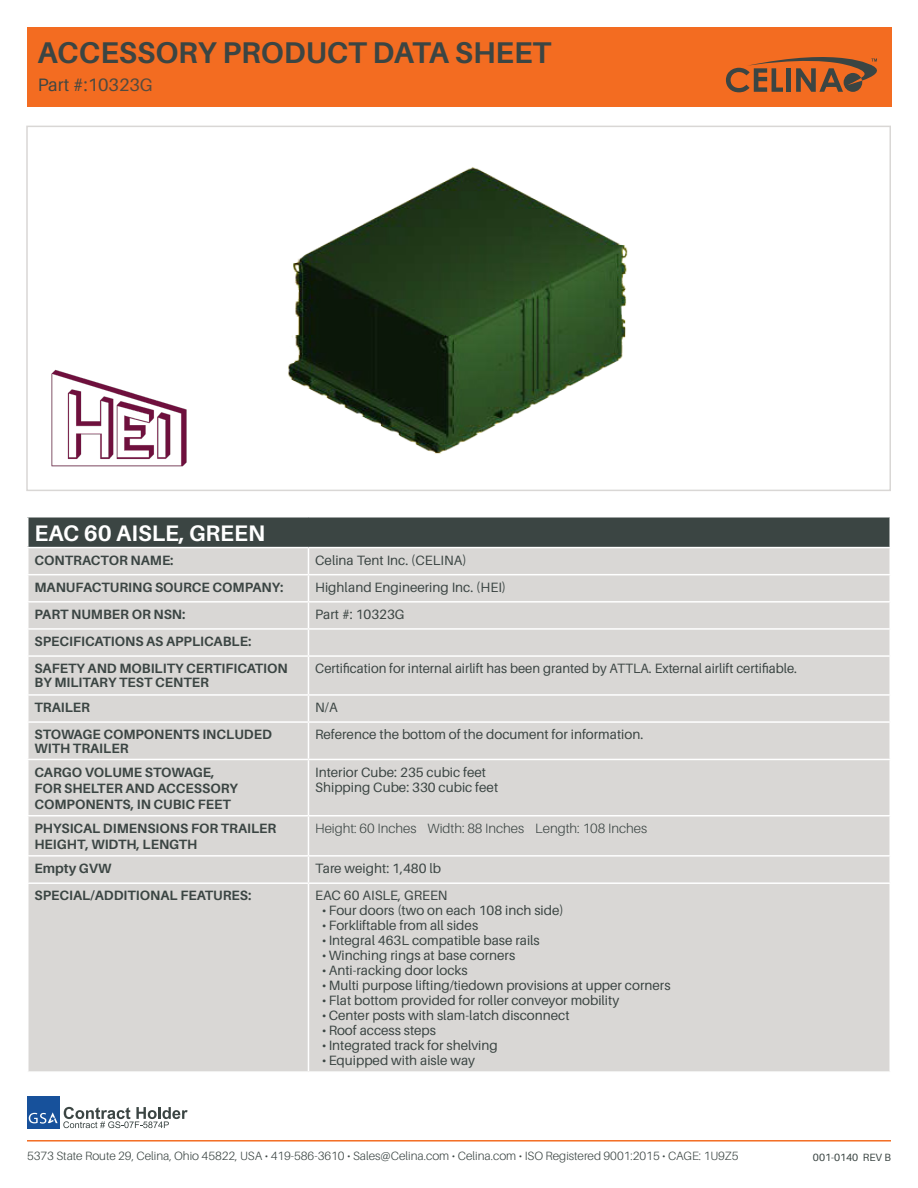
<style>
.page{position:relative;width:918px;height:1188px;background:#fff}
.page>*{position:absolute;margin:0;border:0;box-sizing:border-box;transform-origin:0 0}
.t1{font:700 30px "Aileron";color:#3b4543}
.t2{font:700 22.5px "Aileron";color:#fff}
.t3{font:18px "Aileron";color:#3b4543}
.t4{font:13.5px "Aileron";color:#3b4543}
.t5{font:700 13.5px/13.5px "Aileron";color:#3b4543}
.t6{font:300 13.5px "Aileron";color:#3b4543}
.t7{font:300 12px "Aileron";color:#3b4543}
.t8{font:10.5px "Aileron";color:#3b4543}
</style>
<div class="page">
<img style="left:288px;top:167px;width:340px;height:287px">
<div style="left:26px;top:126px;width:865px;height:365px;border:2px solid #d9d7d5"></div>
<hr style="left:27px;top:1140px;width:864px;height:2px;background:#f36c21">
<div style="left:27px;top:1096px;width:33px;height:33px;background:#17519b"></div>
<svg style="left:29px;top:1107px;width:159px;height:21px"></svg>
<div style="left:28px;top:517px;width:862px;height:31px;background:#3b4543"></div>
<div style="left:28px;top:548px;width:862px;height:523px;background:#d9d7d5"></div>
<div style="left:28px;top:856px;width:280px;height:27px;background:#d9d7d5"></div>
<hr style="left:27px;top:516px;width:281px;height:2px;background:#fff">
<hr style="left:308px;top:516px;width:583px;height:2px;background:#fff">
<hr style="left:27px;top:547px;width:281px;height:1px;background:#fff">
<hr style="left:308px;top:547px;width:583px;height:1px;background:#fff">
<hr style="left:27px;top:574px;width:281px;height:1px;background:#fff">
<hr style="left:308px;top:574px;width:583px;height:1px;background:#fff">
<hr style="left:27px;top:601px;width:281px;height:2px;background:#fff">
<hr style="left:308px;top:601px;width:583px;height:2px;background:#fff">
<hr style="left:27px;top:628px;width:281px;height:2px;background:#fff">
<hr style="left:308px;top:628px;width:583px;height:2px;background:#fff">
<svg style="left:308px;top:548px;width:1px;height:107px"></svg>
<hr style="left:27px;top:655px;width:281px;height:2px;background:#fff">
<hr style="left:308px;top:655px;width:583px;height:2px;background:#fff">
<hr style="left:308px;top:657px;width:1px;height:37px;background:#fff">
<hr style="left:27px;top:694px;width:281px;height:2px;background:#fff">
<hr style="left:308px;top:694px;width:583px;height:2px;background:#fff">
<svg style="left:308px;top:696px;width:1px;height:25px"></svg>
<hr style="left:27px;top:721px;width:281px;height:2px;background:#fff">
<hr style="left:308px;top:721px;width:583px;height:2px;background:#fff">
<hr style="left:308px;top:723px;width:1px;height:36px;background:#fff">
<hr style="left:27px;top:759px;width:281px;height:1px;background:#fff">
<hr style="left:308px;top:759px;width:583px;height:1px;background:#fff">
<hr style="left:308px;top:760px;width:1px;height:55px;background:#fff">
<hr style="left:27px;top:815px;width:281px;height:2px;background:#fff">
<hr style="left:308px;top:815px;width:583px;height:2px;background:#fff">
<hr style="left:308px;top:817px;width:1px;height:38px;background:#fff">
<hr style="left:308px;top:855px;width:583px;height:2px;background:#fff">
<hr style="left:27px;top:882px;width:281px;height:2px;background:#fff">
<hr style="left:308px;top:882px;width:583px;height:2px;background:#fff">
<hr style="left:308px;top:884px;width:1px;height:187px;background:#fff">
<hr style="left:27px;top:855px;width:281px;height:2px;background:#fff">
<svg style="left:308px;top:857px;width:1px;height:25px"></svg>
<div style="left:27px;top:27px;width:864px;height:79px;background:#f36c21"></div>
<svg style="left:726px;top:57px;width:151px;height:35px"></svg>
<img style="left:51px;top:369px;width:136px;height:97px">
<p class="t1" style="left:38px;top:36px;width:515px">ACCESSORY PRODUCT DATA SHEET</p>
<h3 class="t3" style="left:38px;top:75px;width:117px">Part #:10323G</h3>
<p class="t2" style="left:34px;top:520px;width:232px">EAC 60 AISLE, GREEN</p>
<p class="t5" style="left:34px;top:553px;width:141px">CONTRACTOR NAME:</p>
<p class="t4" style="left:315px;top:553px;width:153px">Celina Tent Inc. (CELINA)</p>
<p class="t5" style="left:34px;top:580px;width:251px">MANUFACTURING SOURCE COMPANY:</p>
<p class="t4" style="left:315px;top:580px;width:192px">Highland Engineering Inc. (HEI)</p>
<p class="t5" style="left:34px;top:608px;width:153px">PART NUMBER OR NSN:</p>
<p class="t4" style="left:315px;top:607px;width:91px">Part #: 10323G</p>
<p class="t5" style="left:34px;top:635px;width:218px">SPECIFICATIONS AS APPLICABLE:</p>
<p class="t5" style="left:34px;top:662px;width:255px">SAFETY AND MOBILITY CERTIFICATION<br>BY MILITARY TEST CENTER</p>
<p class="t4" style="left:315px;top:661px;width:483px">Certification for internal airlift has been granted by ATTLA. External airlift certifiable.</p>
<p class="t5" style="left:34px;top:701px;width:57px">TRAILER</p>
<p class="t4" style="left:315px;top:700px;width:24px">N/A</p>
<p class="t5" style="left:34px;top:728px;width:239px">STOWAGE COMPONENTS INCLUDED<br>WITH TRAILER</p>
<p class="t4" style="left:315px;top:727px;width:330px">Reference the bottom of the document for information.</p>
<p class="t5" style="left:34px;top:764px;width:205px;line-height:16.2px">CARGO VOLUME STOWAGE,<br>FOR SHELTER AND ACCESSORY<br>COMPONENTS, IN CUBIC FEET</p>
<p class="t4" style="left:315px;top:765px;width:172px">Interior Cube: 235 cubic feet</p>
<p class="t4" style="left:315px;top:780px;width:185px">Shipping Cube: 330 cubic feet</p>
<p class="t5" style="left:34px;top:822px;width:243px">PHYSICAL DIMENSIONS FOR TRAILER</p>
<p class="t5" style="left:34px;top:838px;width:164px">HEIGHT, WIDTH, LENGTH</p>
<p class="t6" style="left:315px;top:821px;width:333px">Height: 60 Inches Width: 88 Inches Length: 108 Inches</p>
<p class="t5" style="left:34px;top:862px;width:79px">Empty GVW</p>
<p class="t4" style="left:315px;top:861px;width:127px">Tare weight: 1,480 lb</p>
<p class="t5" style="left:34px;top:889px;width:218px">SPECIAL/ADDITIONAL FEATURES:</p>
<p class="t4" style="left:315px;top:888px;width:134px">EAC 60 AISLE, GREEN</p>
<p class="t4" style="left:322px;top:903px;width:243px">•Four doors (two on each 108 inch side)</p>
<p class="t4" style="left:322px;top:918px;width:158px">•Forkliftable from all sides</p>
<p class="t4" style="left:322px;top:933px;width:219px">•Integral 463L compatible base rails</p>
<p class="t4" style="left:322px;top:948px;width:195px">•Winching rings at base corners</p>
<p class="t4" style="left:322px;top:963px;width:147px">•Anti-racking door locks</p>
<p class="t4" style="left:322px;top:978px;width:350px">•Multi purpose lifting/tiedown provisions at upper corners</p>
<p class="t4" style="left:322px;top:993px;width:299px">•Flat bottom provided for roller conveyor mobility</p>
<p class="t4" style="left:322px;top:1008px;width:249px">•Center posts with slam-latch disconnect</p>
<p class="t4" style="left:322px;top:1023px;width:116px">•Roof access steps</p>
<p class="t4" style="left:322px;top:1038px;width:177px">•Integrated track for shelving</p>
<p class="t4" style="left:322px;top:1053px;width:155px">•Equipped with aisle way</p>
<p class="t7" style="left:27px;top:1150px;width:713px">5373 State Route 29, Celina, Ohio 45822, USA • 419-586-3610 • Sales@Celina.com • Celina.com • ISO Registered 9001:2015 • CAGE: 1U9Z5</p>
<p class="t8" style="left:813px;top:1151px;width:80px">001-0140 REV B</p>
</div>
